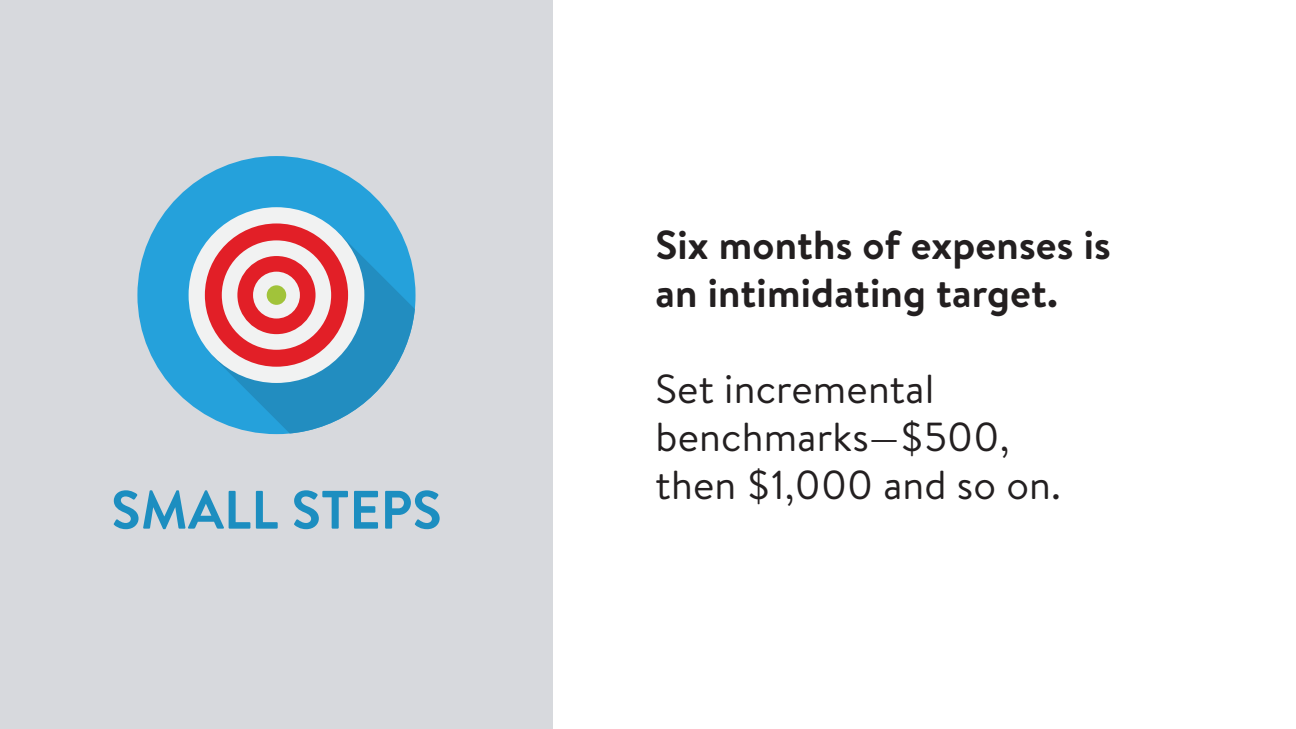
<style>
.page{position:relative;width:1296px;height:729px;background:#fff}
.page>*{position:absolute;margin:0;border:0;box-sizing:border-box;transform-origin:0 0}
.t1{font:700 54px "Brandon Text";color:#1c8ec0}
.t2{font:40.5px/48px "Brandon Text";letter-spacing:.005em;color:#231f20}
.t3{font:700 40.5px/48px "Brandon Text";letter-spacing:.005em;color:#231f20}
</style>
<div class="page">
<div style="left:0;top:0;width:553px;height:729px;background:#d7d9dd"></div>
<svg style="left:137px;top:156px;width:279px;height:278px;fill:#25a1db"></svg>
<svg style="left:213px;top:232px;width:202px;height:201px;fill:#228dc0"></svg>
<div style="left:189px;top:207px;width:175px;height:176px;background:#f1f2f2;border-radius:50%"></div>
<div style="left:205px;top:223px;width:143px;height:144px;background:#e21f27;border-radius:50%"></div>
<div style="left:222px;top:240px;width:109px;height:110px;background:#f1f2f2;border-radius:50%"></div>
<div style="left:237px;top:256px;width:79px;height:78px;background:#e21f27;border-radius:50%"></div>
<div style="left:253px;top:272px;width:47px;height:47px;background:#f1f2f2;border-radius:50%"></div>
<div style="left:267px;top:285px;width:19px;height:20px;background:#a1c33a;border-radius:50%"></div>
<h1 class="t1" style="left:111px;top:472px;width:332px">SMALL STEPS</h1>
<p class="t3" style="left:656px;top:220px;width:457px">Six months of expenses is an intimidating target.</p>
<p class="t2" style="left:656px;top:363px;width:407px">Set incremental benchmarks—$500, then $1,000 and so on.</p>
</div>
